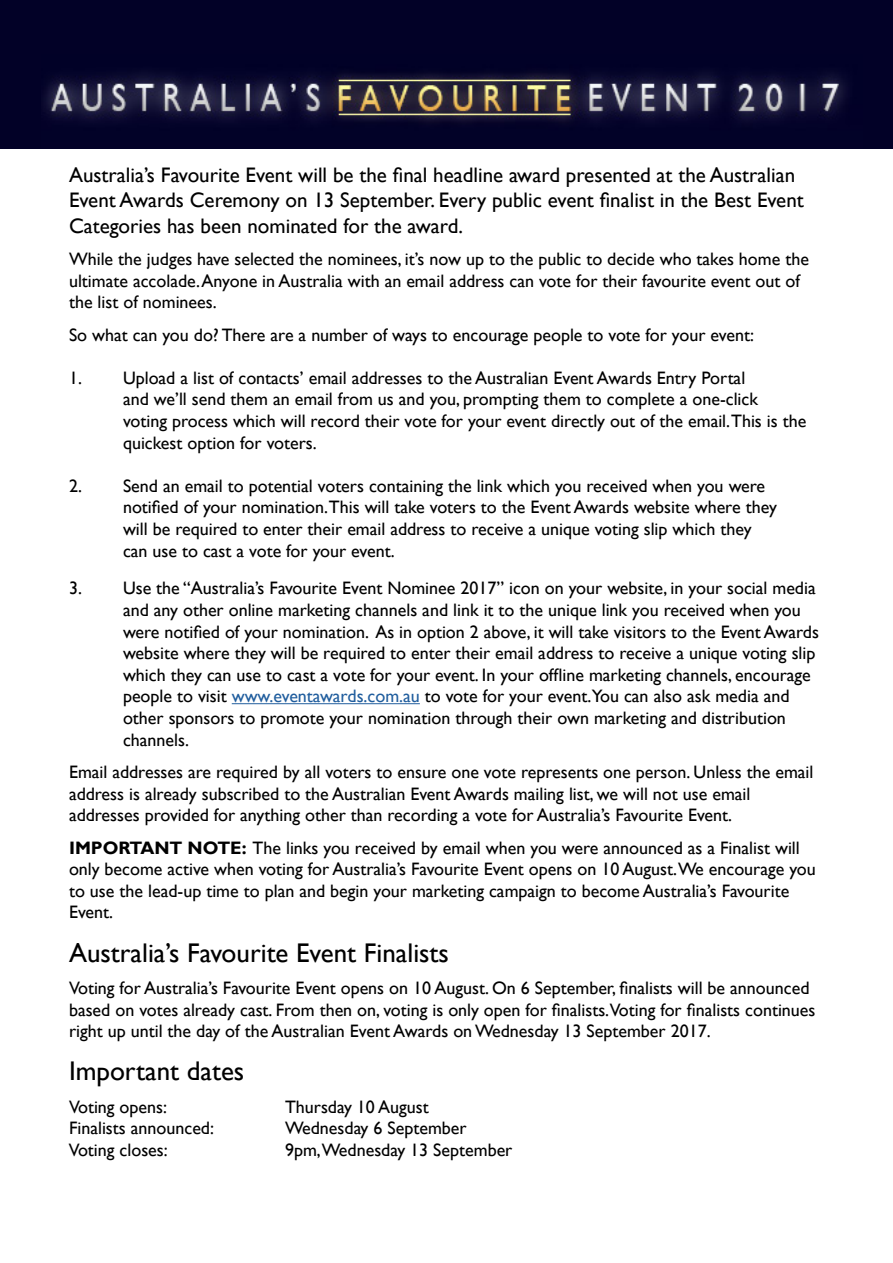
<style>
.page{position:relative;width:893px;height:1263px;background:#fff}
.page>*{position:absolute;margin:0;border:0;box-sizing:border-box;transform-origin:0 0}
.t1{font:27px "Gill Sans";color:#000}
.t2{font:21px/25.2px "Gill Sans";color:#000}
.t3{font:18px/21.6px "Gill Sans";color:#000}
.s1{color:#215e9e}
.s2{font-weight:700}
</style>
<div class="page">
<div style="left:0;top:0;width:893px;height:149px;background:#020127"></div>
<hr style="left:232px;top:703px;width:188px;height:1px;background:#215e9e">
<img style="left:44px;top:73px;width:802px;height:49px">
<p class="t2" style="left:69px;top:163px;width:736px">Australia’s Favourite Event will be the final headline award presented at the Australian<br>Event Awards Ceremony on 13 September. Every public event finalist in the Best Event<br>Categories has been nominated for the award.</p>
<p class="t3" style="left:69px;top:248px;width:741px">While the judges have selected the nominees, it’s now up to the public to decide who takes home the ultimate accolade. Anyone in Australia with an email address can vote for their favourite event out of the list of nominees.</p>
<p class="t3" style="left:69px;top:324px;width:686px">So what can you do? There are a number of ways to encourage people to vote for your event:</p>
<p class="t3" style="left:123px;top:367px;width:685px;text-indent:-54px">1. Upload a list of contacts’ email addresses to the Australian Event Awards Entry Portal<br>and we’ll send them an email from us and you, prompting them to complete a one-click voting process which will record their vote for your event directly out of the email.This is the quickest option for voters.</p>
<p class="t3" style="left:123px;top:475px;width:655px;text-indent:-54px">2. Send an email to potential voters containing the link which you received when you were notified of your nomination.This will take voters to the Event Awards website where they will be required to enter their email address to receive a unique voting slip which they can use to cast a vote for your event.</p>
<p class="t3" style="left:123px;top:578px;width:697px;text-indent:-54px">3. Use the “Australia’s Favourite Event Nominee 2017” icon on your website, in your social media and any other online marketing channels and link it to the unique link you received when you were notified of your nomination. As in option 2 above, it will take visitors to the Event Awards website where they will be required to enter their email address to receive a unique voting slip which they can use to cast a vote for your event. In your offline marketing channels, encourage people to visit <span class="s1">www.eventawards.com.au</span> to vote for your event.You can also ask media and other sponsors to promote your nomination through their own marketing and distribution channels.</p>
<p class="t3" style="left:69px;top:761px;width:746px">Email addresses are required by all voters to ensure one vote represents one person. Unless the email address is already subscribed to the Australian Event Awards mailing list, we will not use email addresses provided for anything other than recording a vote for Australia’s Favourite Event.</p>
<p class="t3" style="left:69px;top:837px;width:748px"><span class="s2">IMPORTANT NOTE:</span> The links you received by email when you were announced as a Finalist will only become active when voting for Australia’s Favourite Event opens on 10 August.We encourage you to use the lead-up time to plan and begin your marketing campaign to become Australia’s Favourite Event.</p>
<h1 class="t1" style="left:69px;top:937px;width:382px">Australia’s Favourite Event Finalists</h1>
<p class="t3" style="left:69px;top:977px;width:748px">Voting for Australia’s Favourite Event opens on 10 August. On 6 September, finalists will be announced based on votes already cast. From then on, voting is only open for finalists.Voting for finalists continues right up until the day of the Australian Event Awards on Wednesday 13 September 2017.</p>
<h1 class="t1" style="left:69px;top:1055px;width:177px">Important dates</h1>
<p class="t3" style="left:69px;top:1096px;width:100px">Voting opens:</p>
<p class="t3" style="left:285px;top:1096px;width:145px">Thursday 10 August</p>
<p class="t3" style="left:69px;top:1118px;width:147px">Finalists announced:</p>
<p class="t3" style="left:285px;top:1118px;width:183px">Wednesday 6 September</p>
<p class="t3" style="left:69px;top:1139px;width:100px">Voting closes:</p>
<p class="t3" style="left:285px;top:1139px;width:229px">9pm,Wednesday 13 September</p>
</div>
